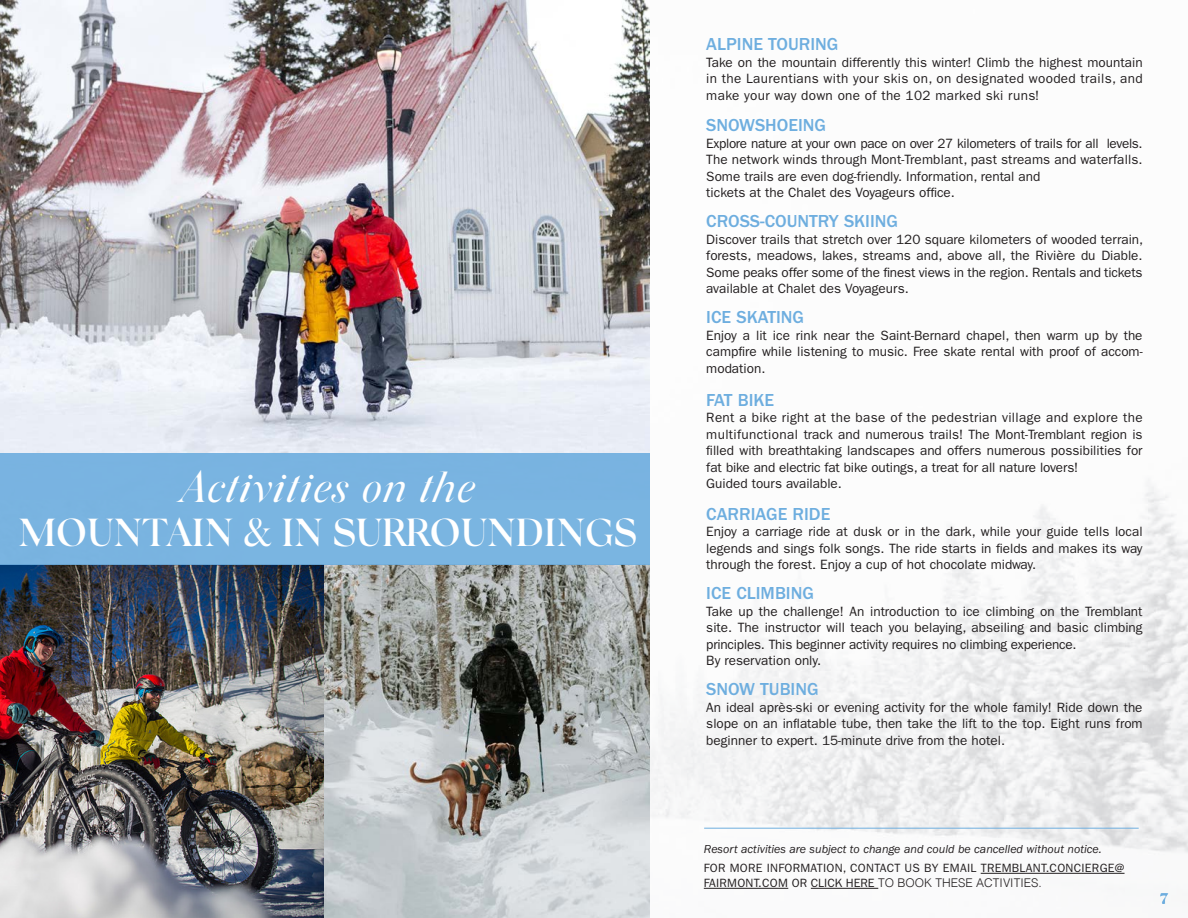
<style>
.page{position:relative;width:1188px;height:918px;background:#fff}
.page>*{position:absolute;margin:0;border:0;box-sizing:border-box;transform-origin:0 0}
.t1{font:italic 43.5px "Silk Serif";color:#fff}
.t2{font:500 39px "Silk Serif";letter-spacing:-.025em;color:#fff}
.t3{font:500 18px "ITC Franklin Gothic Std";color:#6eaedf}
.t4{font:900 15px "Silk Serif";color:#6eaedf}
.t5{font:13.5px/16.5px "ITC Franklin Gothic Std";color:#231f20;text-align:justify}
.t6{font:12px/15px "ITC Franklin Gothic Std";letter-spacing:.025em;color:#231f20}
.t7{font:italic 12px "ITC Franklin Gothic Std";color:#231f20}
.s1{font-family:"Helvetica";font-weight:300}
</style>
<div class="page">
<img style="left:649px;top:8px;width:539px;height:910px">
<img style="left:0;top:0;width:649px;height:453px">
<img style="left:0;top:565px;width:649px;height:353px">
<div style="left:0;top:453px;width:649px;height:112px;background:#79b4e1"></div>
<hr style="left:981px;top:873px;width:144px;height:1px;background:#231f20">
<hr style="left:704px;top:888px;width:84px;height:1px;background:#231f20">
<hr style="left:811px;top:888px;width:67px;height:1px;background:#231f20">
<hr style="left:704px;top:828px;width:435px;height:1px;background:#6eaedf">
<p class="t1" style="left:181px;top:462px;width:296px">Activities on the</p>
<p class="t2" style="left:18px;top:510px;width:621px">MOUNTAIN &amp; IN SURROUNDINGS</p>
<p class="t3" style="left:706px;top:34px;width:134px">ALPINE TOURING</p>
<p class="t5" style="left:706px;top:54px;width:438px">Take on the mountain differently this winter! Climb the highest mountain in the Laurentians with your skis on, on designated wooded trails, and make your way down one of the 102 marked ski runs!</p>
<p class="t3" style="left:706px;top:115px;width:121px">SNOWSHOEING</p>
<p class="t5" style="left:706px;top:135px;width:438px">Explore nature at your own pace on over 27 kilometers of trails for all levels.<br>The network winds through Mont-Tremblant, past streams and waterfalls.<br>Some trails are even dog-friendly. Information, rental and</p>
<p class="t5" style="left:706px;top:185px;width:250px">tickets at the Chalet des Voyageurs office.</p>
<p class="t3" style="left:706px;top:211px;width:193px">CROSS-COUNTRY SKIING</p>
<p class="t5" style="left:706px;top:231px;width:438px">Discover trails that stretch over 120 square kilometers of wooded terrain, forests, meadows, lakes, streams and, above all, the Rivière du Diable.<br>Some peaks offer some of the finest views in the region. Rentals and tickets available at Chalet des Voyageurs.</p>
<p class="t3" style="left:706px;top:307px;width:99px">ICE SKATING</p>
<p class="t5" style="left:706px;top:327px;width:438px">Enjoy a lit ice rink near the Saint-Bernard chapel, then warm up by the campfire while listening to music. Free skate rental with proof of accom&shy;modation.</p>
<p class="t3" style="left:706px;top:390px;width:69px">FAT BIKE</p>
<p class="t5" style="left:706px;top:410px;width:438px">Rent a bike right at the base of the pedestrian village and explore the multifunctional track and numerous trails! The Mont-Tremblant region is filled with breathtaking landscapes and offers numerous possibilities for fat bike and electric fat bike outings, a treat for all nature lovers!</p>
<p class="t5" style="left:706px;top:476px;width:137px">Guided tours available.</p>
<p class="t3" style="left:706px;top:504px;width:126px">CARRIAGE RIDE</p>
<p class="t5" style="left:706px;top:524px;width:438px">Enjoy a carriage ride at dusk or in the dark, while your guide tells local legends and sings folk songs. The ride starts in fields and makes its way through the forest. Enjoy a cup of hot chocolate midway.</p>
<p class="t3" style="left:706px;top:583px;width:109px">ICE CLIMBING</p>
<p class="t5" style="left:706px;top:603px;width:438px">Take up the challenge! An introduction to ice climbing on the Tremblant site. The instructor will teach you belaying, abseiling and basic climbing principles. This beginner activity requires no climbing experience.</p>
<p class="t5" style="left:706px;top:653px;width:116px">By reservation only.</p>
<p class="t3" style="left:706px;top:679px;width:114px">SNOW TUBING</p>
<p class="t5" style="left:706px;top:699px;width:438px">An ideal après-ski or evening activity for the whole family! Ride down the slope on an inflatable tube, then take the lift to the top. Eight runs from beginner to expert. 15-minute drive from the hotel.</p>
<p class="t7" style="left:704px;top:842px;width:399px">Resort activities are subject to change and could be cancelled without notice.</p>
<p class="t6" style="left:704px;top:861px;width:422px">FOR MORE INFORMATION, CONTACT US BY EMAIL TREMBLANT.CONCIERGE@<br>FAIRMONT.COM OR CLICK HERE <span class="s1">TO BOOK THESE ACTIVITIES.</span></p>
<p class="t4" style="left:1160px;top:890px;width:10px">7</p>
</div>
